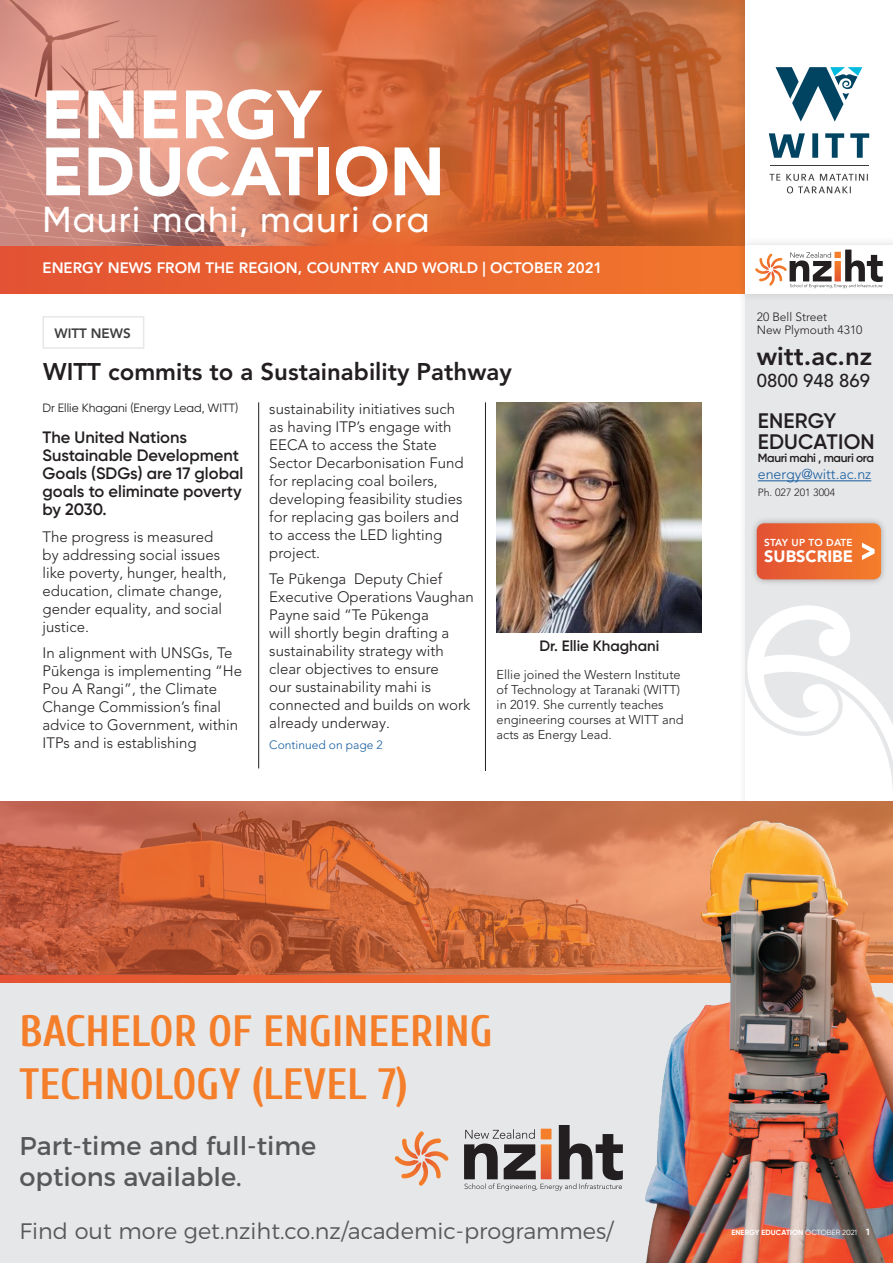
<style>
.page{position:relative;width:893px;height:1263px;background:#fff}
.page>*{position:absolute;margin:0;border:0;box-sizing:border-box;transform-origin:0 0}
.t1{font:900 67.5px/57px "Avenir LT Pro";color:#fff}
.t2{font:43.8px/52.7px "Cuprum";color:#f47e29}
.Article_Heading{font:500 36px "Gilroy";letter-spacing:.04em;color:#fff}
.t3{font:25.65px/30.8px "Montserrat";color:#57585a}
.t4{font:800 25.65px "Avenir LT Pro";color:#231f20}
.t5{font:800 24px "Avenir LT Pro";color:#231f20}
.t6{font:300 22.35px "Montserrat";color:#57585a}
.Article_Heading-2{font:600 21px/21px "Gilroy";letter-spacing:.01em;color:#231f20}
.t7{font:500 18.6px "Avenir LT Pro";color:#231f20}
.Lead_Para{font:600 16.5px/18px "Gilroy";color:#231f20}
.t8{font:900 16.35px "Avenir LT Pro";color:#fff}
.t9{font:300 15px/18px "Avenir LT Pro";color:#231f20}
.t10{font:800 15px "Avenir LT Pro";color:#fff}
.Lead_Para-2{font:600 15px "Gilroy";color:#231f20}
.t11{font:300 14.25px "Avenir LT Pro";color:#175d9e}
.t12{font:800 13.5px "Avenir LT Pro";color:#3e3e3f}
.t13{font:300 12.75px/15px "Avenir LT Pro";color:#231f20}
.Lead_Para-3{font:12px "Gilroy";color:#231f20}
.t14{font:300 12px "Avenir LT Pro";color:#231f20}
.Article_Heading-3{font:600 12px "Gilroy";letter-spacing:-.03em;color:#231f20}
.Footnote{font:300 12px "Avenir LT Pro";color:#175d9e}
.t15{font:300 10.5px "Avenir LT Pro";color:#231f20}
.t16{font:800 10.05px "Avenir LT Pro";letter-spacing:.02em;color:#fff}
.Article_Heading-4{font:700 7.5px "Gilroy";letter-spacing:.01em;color:#fff}
.s1{font-weight:400}
.s2{font-size:9px}
</style>
<div class="page">
<div style="left:737px;top:91px;width:156px;height:1172px;background:#fbfbfb"></div>
<div style="left:745px;top:98px;width:148px;height:1165px;background:#e6e7e9"></div>
<svg style="left:745px;top:605px;width:148px;height:196px;fill:#fff"></svg>
<div style="left:0;top:801px;width:893px;height:462px;background:#e6e7e9"></div>
<svg style="left:0;top:974px;width:566px;height:9px;background:#e35f32"></svg>
<img style="left:0;top:801px;width:566px;height:173px">
<img style="left:566px;top:801px;width:327px;height:462px">
<svg style="left:395px;top:1131px;width:54px;height:55px"></svg>
<svg style="left:464px;top:1125px;width:159px;height:66px"></svg>
<svg style="left:0;top:245px;width:735px;height:48px;background:#e9642f"></svg>
<img style="left:474px;top:0;width:261px;height:245px">
<img style="left:0;top:0;width:170px;height:246px">
<img style="left:170px;top:0;width:304px;height:246px">
<div style="left:43px;top:316px;width:101px;height:33px;border:2px solid #e6e7e9"></div>
<div style="left:735px;top:0;width:158px;height:303px;background:#231f20;opacity:.15"></div>
<div style="left:745px;top:0;width:148px;height:293px;background:#fff"></div>
<div style="left:745px;top:235px;width:148px;height:58px;background:#f8f8f8"></div>
<div style="left:745px;top:245px;width:148px;height:48px;background:#fff"></div>
<svg style="left:755px;top:250px;width:128px;height:38px"></svg>
<svg style="left:769px;top:133px;width:100px;height:25px"></svg>
<svg style="left:776px;top:67px;width:86px;height:55px"></svg>
<hr style="left:770px;top:165px;width:98px;height:1px;background:#3e3e3f">
<svg style="left:769px;top:174px;width:99px;height:19px"></svg>
<hr style="left:758px;top:480px;width:113px;height:1px;background:#175d9e">
<img style="left:496px;top:402px;width:206px;height:230px">
<hr style="left:258px;top:402px;width:1px;height:366px;background:#231f20">
<hr style="left:485px;top:402px;width:1px;height:369px;background:#231f20">
<div style="left:750px;top:517px;width:138px;height:69px;background:#231f20;opacity:.35"></div>
<svg style="left:757px;top:523px;width:124px;height:56px;background:#eb6b33"></svg>
<p class="t1" style="left:41px;top:86px;width:405px">ENERGY<br>EDUCATION</p>
<p class="Article_Heading" style="left:43px;top:197px;width:388px">Mauri mahi, mauri ora</p>
<p class="t10" style="left:43px;top:259px;width:561px">ENERGY NEWS FROM THE REGION, COUNTRY AND WORLD | OCTOBER 2021</p>
<p class="t12" style="left:54px;top:325px;width:78px">WITT NEWS</p>
<p class="t5" style="left:43px;top:358px;width:470px">WITT commits to a Sustainability Pathway</p>
<p class="Lead_Para-3" style="left:43px;top:400px;width:197px">Dr Ellie Khagani (Energy Lead, WITT)</p>
<p class="Lead_Para" style="left:43px;top:428px;width:202px">The United Nations<br>Sustainable Development<br>Goals (SDGs) are 17 global goals to eliminate poverty by 2030.</p>
<p class="t9" style="left:43px;top:528px;width:186px">The progress is measured by addressing social issues like poverty, hunger, health, education, climate change, gender equality, and social justice.</p>
<p class="t9" style="left:43px;top:644px;width:201px">In alignment with UNSGs, Te<br>Pūkenga is implementing “He<br>Pou A Rangi”, the Climate<br>Change Commission’s final advice to Government, within<br>ITPs and is establishing</p>
<p class="t9" style="left:269px;top:399px;width:196px">sustainability initiatives such as having ITP’s engage with<br>EECA to access the State<br>Sector Decarbonisation Fund for replacing coal boilers, developing feasibility studies for replacing gas boilers and to access the LED lighting project.</p>
<p class="t9" style="left:269px;top:570px;width:206px">Te Pūkenga Deputy Chief<br>Executive Operations Vaughan<br>Payne said “Te Pūkenga<br>will shortly begin drafting a sustainability strategy with clear objectives to ensure<br>our sustainability mahi is connected and builds on work already underway.</p>
<p class="Footnote" style="left:269px;top:737px;width:115px">Continued on page 2</p>
<p class="Lead_Para-2" style="left:539px;top:637px;width:121px">Dr. Ellie Khaghani</p>
<p class="t13" style="left:497px;top:667px;width:189px">Ellie joined the Western Institute of Technology at Taranaki (WITT) in 2019. She currently teaches engineering courses at WITT and acts as Energy Lead.</p>
<p class="t14" style="left:757px;top:310px;width:72px">20 Bell Street</p>
<p class="t14" style="left:757px;top:323px;width:107px">New Plymouth 4310</p>
<p class="t4" style="left:757px;top:341px;width:117px">witt.ac.nz</p>
<p class="t7" style="left:757px;top:370px;width:115px">0800 948 869</p>
<p class="Article_Heading-2" style="left:758px;top:410px;width:118px">ENERGY<br>EDUCATION</p>
<p class="Article_Heading-3" style="left:758px;top:451px;width:118px">Mauri mahi , mauri ora</p>
<p class="t11" style="left:758px;top:466px;width:115px">energy@witt.ac.nz</p>
<p class="t15" style="left:758px;top:486px;width:79px">Ph. 027 201 3004</p>
<p class="t16" style="left:764px;top:537px;width:90px">STAY UP TO DATE</p>
<p class="t8" style="left:764px;top:547px;width:90px">SUBSCRIBE</p>
<p class="t2" style="left:20px;top:1001px;width:475px">BACHELOR OF ENGINEERING<br>TECHNOLOGY (LEVEL 7)</p>
<p class="t3" style="left:20px;top:1128px;width:298px">Part-time and full-time options available.</p>
<p class="t6" style="left:20px;top:1213px;width:595px">Find out more get.nziht.co.nz/academic-programmes/</p>
<p class="Article_Heading-4" style="left:731px;top:1228px;width:140px">ENERGY EDUCATION <span class="s1">OCTOBER 2021</span> <span class="s2">1</span></p>
</div>
